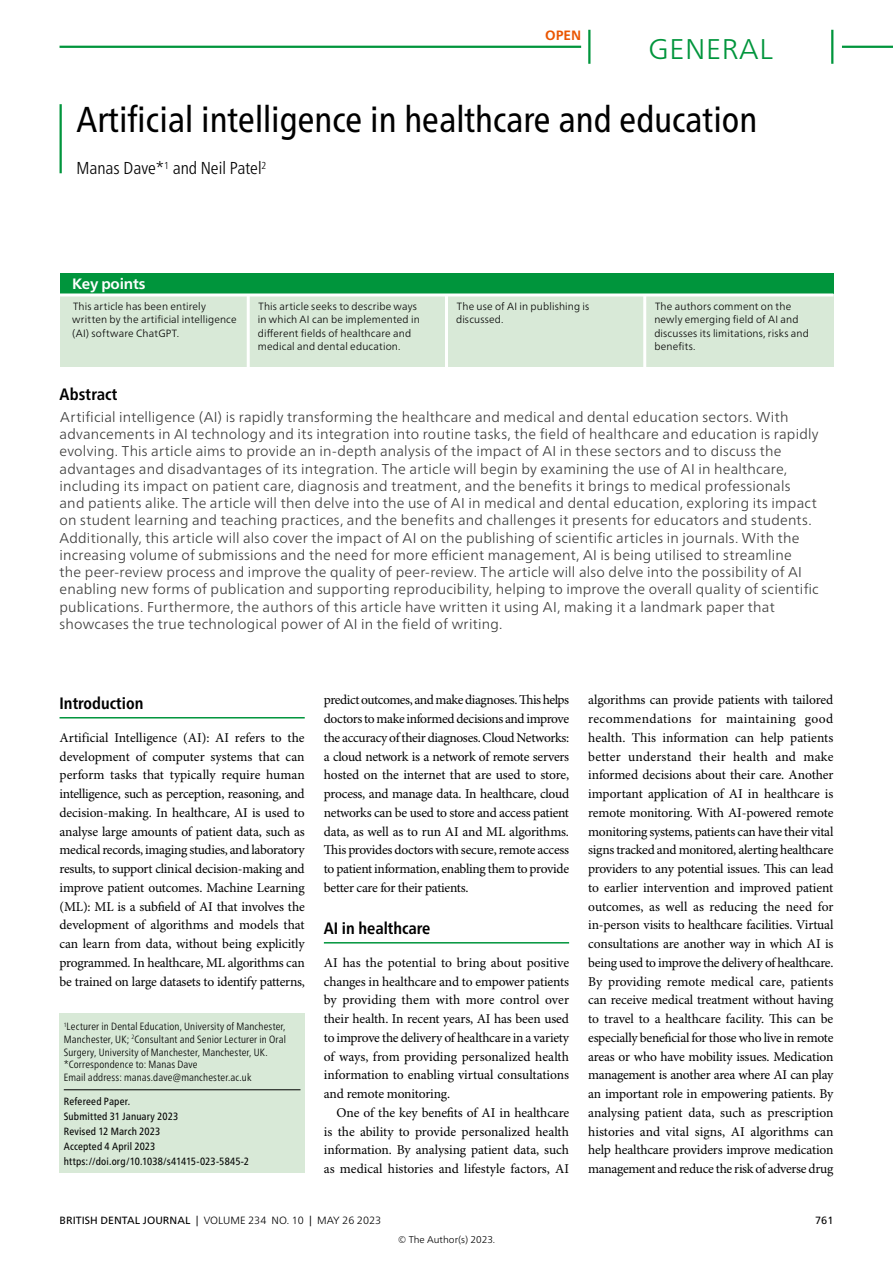
<style>
.page{position:relative;width:893px;height:1263px;background:#fff}
.page>*{position:absolute;margin:0;border:0;box-sizing:border-box;transform-origin:0 0}
.Title_3_Cnd_24pt{font:condensed 36px "Frutiger Neue LT Pro";color:#000}
.t1{font:300 28.5px "Frutiger Neue LT Pro";letter-spacing:.025em;color:#00953c}
.Author_1{font:300 condensed 17.25px "Frutiger Neue LT Pro";color:#000}
.SectionHeading_1_MSS{font:700 condensed 16.5px "Frutiger Neue LT Pro";color:#000}
.Abstract_Heading_MSS{font:700 condensed 16.5px "Frutiger Neue LT Pro";letter-spacing:.01em;color:#000}
.Key_Points_Heading_x{font:700 15px "Frutiger Neue LT Pro";letter-spacing:-.01em;color:#fff}
.t2{font:300 14.25px/17.2px "Frutiger Neue LT Pro";letter-spacing:.015em;color:#3a3a39}
.Para_9pt_justified_1{font:13.5px/18.8px "Minion Pro";letter-spacing:-.02em;color:#000;text-align:justify}
.Para_9pt_justified{font:13.5px/18.8px "Minion Pro";letter-spacing:-.01em;color:#000;text-align:justify}
.NoXML_MSS_page_tag_t{font:700 13.5px "Frutiger Neue LT Pro";color:#ea5602}
.t3{font:300 10.5px/13.5px "Frutiger Neue LT Pro";letter-spacing:.015em;color:#000}
.NoXML_Biography_MSS{font:300 condensed 10.5px/12.8px "Frutiger Neue LT Pro";letter-spacing:.015em;color:#000}
.NoXML_article_detail{font:condensed 10.5px "Frutiger Neue LT Pro";letter-spacing:.015em;color:#000}
.t4{font:10.5px "Frutiger Neue LT Pro";color:#000}
.t5{font:300 9.75px "Frutiger Neue LT Pro";color:#000}
.s1{font-weight:400}
</style>
<div class="page">
<hr style="left:60px;top:104px;width:2px;height:69px;background:#00953c">
<hr style="left:60px;top:717px;width:245px;height:1px;background:#00953c">
<hr style="left:324px;top:942px;width:245px;height:1px;background:#00953c">
<div style="left:60px;top:1013px;width:245px;height:160px;background:#d8e9d7"></div>
<hr style="left:64px;top:1089px;width:236px;height:1px;background:#000">
<div style="left:60px;top:273px;width:773px;height:94px;background:#d8e9d7"></div>
<div style="left:60px;top:273px;width:773px;height:20px;background:#00953c"></div>
<hr style="left:60px;top:293px;width:773px;height:3px;background:#fff">
<hr style="left:247px;top:295px;width:3px;height:80px;background:#fff">
<hr style="left:445px;top:295px;width:3px;height:80px;background:#fff">
<hr style="left:643px;top:295px;width:3px;height:80px;background:#fff">
<hr style="left:60px;top:46px;width:521px;height:2px;background:#00953c">
<hr style="left:842px;top:46px;width:51px;height:2px;background:#00953c">
<hr style="left:588px;top:30px;width:2px;height:34px;background:#00953c">
<hr style="left:831px;top:30px;width:2px;height:34px;background:#00953c">
<p class="NoXML_MSS_page_tag_t" style="left:545px;top:27px;width:38px">OPEN</p>
<h2 class="t1" style="left:648px;top:32px;width:126px">GENERAL</h2>
<p class="Title_3_Cnd_24pt" style="left:77px;top:98px;width:682px">Artificial intelligence in healthcare and education</p>
<p class="Author_1" style="left:77px;top:158px;width:191px">Manas Dave*<sup>1</sup> and Neil Patel<sup>2</sup></p>
<p class="Key_Points_Heading_x" style="left:72px;top:275px;width:75px">Key points</p>
<p class="t3" style="left:456px;top:300px;width:135px">The use of AI in publishing is discussed.</p>
<p class="t3" style="left:72px;top:300px;width:166px">This article has been entirely written by the artificial intelligence (AI) software ChatGPT.</p>
<p class="t3" style="left:258px;top:300px;width:163px">This article seeks to describe ways in which AI can be implemented in different fields of healthcare and medical and dental education.</p>
<p class="t3" style="left:654px;top:300px;width:156px">The authors comment on the newly emerging field of AI and discusses its limitations, risks and benefits.</p>
<p class="Abstract_Heading_MSS" style="left:60px;top:385px;width:59px">Abstract</p>
<p class="t2" style="left:60px;top:408px;width:761px">Artificial intelligence (AI) is rapidly transforming the healthcare and medical and dental education sectors. With advancements in AI technology and its integration into routine tasks, the field of healthcare and education is rapidly evolving. This article aims to provide an in-depth analysis of the impact of AI in these sectors and to discuss the advantages and disadvantages of its integration. The article will begin by examining the use of AI in healthcare, including its impact on patient care, diagnosis and treatment, and the benefits it brings to medical professionals and patients alike. The article will then delve into the use of AI in medical and dental education, exploring its impact on student learning and teaching practices, and the benefits and challenges it presents for educators and students.<br>Additionally, this article will also cover the impact of AI on the publishing of scientific articles in journals. With the increasing volume of submissions and the need for more efficient management, AI is being utilised to streamline<br>the peer-review process and improve the quality of peer-review. The article will also delve into the possibility of AI enabling new forms of publication and supporting reproducibility, helping to improve the overall quality of scientific publications. Furthermore, the authors of this article have written it using AI, making it a landmark paper that showcases the true technological power of AI in the field of writing.</p>
<p class="SectionHeading_1_MSS" style="left:60px;top:693px;width:85px">Introduction</p>
<p class="Para_9pt_justified_1" style="left:60px;top:729px;width:247px">Artificial Intelligence (AI): AI refers to the development of computer systems that can perform tasks that typically require human intelligence, such as perception, reasoning, and decision-making. In healthcare, AI is used to analyse large amounts of patient data, such as medical records, imaging studies, and laboratory results, to support clinical decision-making and improve patient outcomes. Machine Learning (ML): ML is a subfield of AI that involves the development of algorithms and models that can learn from data, without being explicitly programmed. In healthcare, ML algorithms can be trained on large datasets to identify patterns,</p>
<p class="NoXML_Biography_MSS" style="left:64px;top:1020px;width:224px"><sup>1</sup>Lecturer in Dental Education, University of Manchester, Manchester, UK; <sup>2</sup>Consultant and Senior Lecturer in Oral Surgery, University of Manchester, Manchester, UK. *Correspondence to: Manas Dave<br>Email address: manas.dave@manchester.ac.uk</p>
<p class="NoXML_article_detail" style="left:64px;top:1095px;width:68px">Refereed Paper.</p>
<p class="NoXML_article_detail" style="left:64px;top:1110px;width:116px">Submitted 31 January 2023</p>
<p class="NoXML_article_detail" style="left:64px;top:1125px;width:98px">Revised 12 March 2023</p>
<p class="NoXML_article_detail" style="left:64px;top:1140px;width:93px">Accepted 4 April 2023</p>
<p class="NoXML_article_detail" style="left:64px;top:1155px;width:187px">https://doi.org/10.1038/s41415-023-5845-2</p>
<p class="Para_9pt_justified_1" style="left:324px;top:691px;width:247px">predict outcomes, and make diagnoses. This helps doctors to make informed decisions and improve the accuracy of their diagnoses. Cloud Networks: a cloud network is a network of remote servers hosted on the internet that are used to store, process, and manage data. In healthcare, cloud networks can be used to store and access patient data, as well as to run AI and ML algorithms.<br>This provides doctors with secure, remote access to patient information, enabling them to provide better care for their patients.</p>
<p class="SectionHeading_1_MSS" style="left:324px;top:918px;width:108px">AI in healthcare</p>
<p class="Para_9pt_justified_1" style="left:324px;top:954px;width:247px">AI has the potential to bring about positive changes in healthcare and to empower patients by providing them with more control over their health. In recent years, AI has been used to improve the delivery of healthcare in a variety of ways, from providing personalized health information to enabling virtual consultations and remote monitoring.</p>
<p class="Para_9pt_justified" style="left:324px;top:1104px;width:247px;text-indent:13px">One of the key benefits of AI in healthcare is the ability to provide personalized health information. By analysing patient data, such as medical histories and lifestyle factors, AI</p>
<p class="Para_9pt_justified" style="left:588px;top:691px;width:247px">algorithms can provide patients with tailored recommendations for maintaining good health. This information can help patients better understand their health and make informed decisions about their care. Another important application of AI in healthcare is remote monitoring. With AI-powered remote monitoring systems, patients can have their vital signs tracked and monitored, alerting healthcare providers to any potential issues. This can lead to earlier intervention and improved patient outcomes, as well as reducing the need for in-person visits to healthcare facilities. Virtual consultations are another way in which AI is being used to improve the delivery of healthcare.<br>By providing remote medical care, patients can receive medical treatment without having to travel to a healthcare facility. This can be especially beneficial for those who live in remote areas or who have mobility issues. Medication management is another area where AI can play an important role in empowering patients. By analysing patient data, such as prescription histories and vital signs, AI algorithms can help healthcare providers improve medication management and reduce the risk of adverse drug</p>
<p class="t3" style="left:60px;top:1214px;width:323px"><span class="s1">BRITISH DENTAL JOURNAL |</span> VOLUME 234 NO. 10 <span class="s1">|</span> May 26 2023</p>
<p class="t4" style="left:815px;top:1214px;width:20px">761</p>
<p class="t5" style="left:398px;top:1234px;width:99px">© The Author(s) 2023.</p>
</div>
